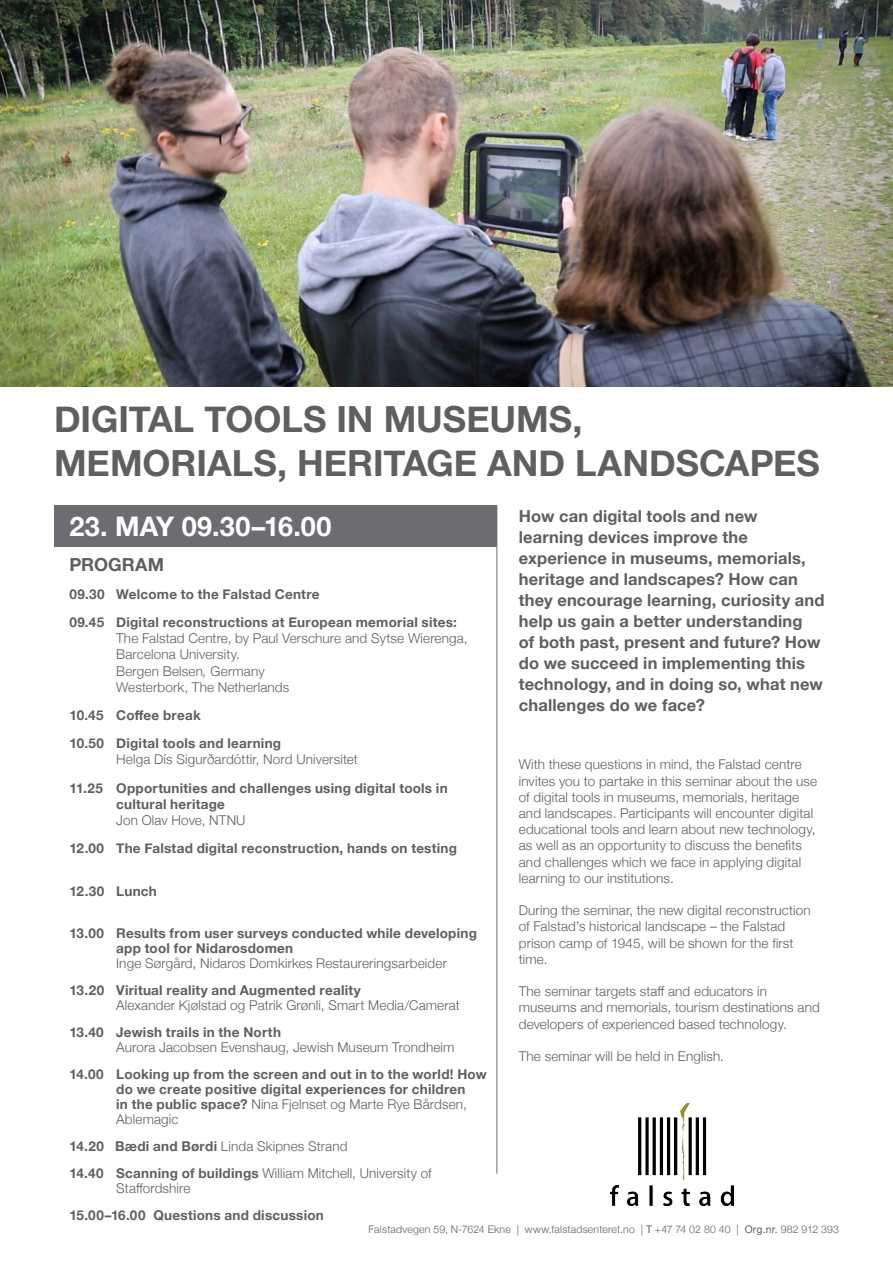
<style>
.page{position:relative;width:893px;height:1263px;background:#fff}
.page>*{position:absolute;margin:0;border:0;box-sizing:border-box;transform-origin:0 0}
.t1{font:700 36px/43.2px "Helvetica Neue";color:#5f5f62}
.t2{font:700 27px "Helvetica Neue";letter-spacing:.01em;color:#fff}
.t3{font:700 18px "Helvetica Neue";letter-spacing:.005em;color:#5f5f62}
.t4{font:700 16.5px/21px "Helvetica Neue";letter-spacing:.01em;color:#5f5f62}
.t5{font:300 13.5px/16.2px "Helvetica Neue";letter-spacing:.01em;color:#5f5f62}
.t6{font:700 13.5px/15px "Helvetica Neue";letter-spacing:.02em;color:#5f5f62}
.t7{font:300 10.5px "Helvetica Neue";letter-spacing:.015em;color:#5f5f62}
.s1{font-style:italic}
.s2{font-weight:300}
.s3{font-weight:700}
.s4{font-weight:400}
</style>
<div class="page">
<div style="left:54px;top:505px;width:443px;height:41px;background:#6c6d70"></div>
<hr style="left:496px;top:505px;width:1px;height:669px;background:#6c6d70">
<img style="left:0;top:0;width:893px;height:387px">
<img style="left:610px;top:1103px;width:123px;height:103px">
<h1 class="t1" style="left:54px;top:399px;width:767px">DIGITAL TOOLS IN MUSEUMS,<br>MEMORIALS, HERITAGE AND LANDSCAPES</h1>
<h2 class="t2" style="left:69px;top:505px;width:264px">23. MAY 09.30–16.00</h2>
<h3 class="t3" style="left:69px;top:550px;width:96px">PROGRAM</h3>
<p class="t6" style="left:69px;top:580px;width:389px;line-height:28.2px">09.30 Welcome to the Falstad Centre<br>09.45 Digital reconstructions at European memorial sites:</p>
<p class="t5" style="left:116px;top:629px;width:353px">The Falstad Centre, by Paul Verschure and Sytse Wierenga, Barcelona University.<br>Bergen Belsen<span class="s1">,</span> Germany<br>Westerbork, The Netherlands</p>
<p class="t6" style="left:69px;top:701px;width:213px;line-height:28.2px">10.45 Coffee break<br>10.50 Digital tools and learning</p>
<p class="t5" style="left:116px;top:750px;width:243px">Helga Dís Sigurðardóttir, Nord Universitet</p>
<p class="t6" style="left:116px;top:780px;width:333px;line-height:16.2px;text-indent:-47px">11.25 Opportunities and challenges using digital tools in cultural heritage</p>
<p class="t5" style="left:116px;top:811px;width:131px">Jon Olav Hove, NTNU</p>
<p class="t6" style="left:69px;top:841px;width:389px">12.00 The Falstad digital reconstruction, hands on testing</p>
<p class="t6" style="left:69px;top:884px;width:89px">12.30 Lunch</p>
<p class="t6" style="left:116px;top:926px;width:362px;text-indent:-47px">13.00 Results from user surveys conducted while developing app tool for Nidarosdomen</p>
<p class="t5" style="left:116px;top:954px;width:332px">Inge Sørgård, Nidaros Domkirkes Restaureringsarbeider</p>
<p class="t6" style="left:69px;top:983px;width:293px">13.20 Viritual reality and Augmented reality</p>
<p class="t5" style="left:116px;top:996px;width:345px">Alexander Kjølstad og Patrik Grønli, Smart Media/Camerat</p>
<p class="t6" style="left:69px;top:1025px;width:213px">13.40 Jewish trails in the North</p>
<p class="t5" style="left:116px;top:1038px;width:340px">Aurora Jacobsen Evenshaug, Jewish Museum Trondheim</p>
<p class="t6" style="left:116px;top:1067px;width:372px;text-indent:-47px">14.00 Looking up from the screen and out in to the world! How do we create positive digital experiences for children<br>in the public space? <span class="s2">Nina Fjelnset og Marte Rye Bårdsen, Ablemagic</span></p>
<p class="t5" style="left:69px;top:1132px;width:364px;line-height:27px"><span class="s3">14.20 Bædi and Børdi</span> Linda Skipnes Strand<br><span class="s3">14.40 Scanning of buildings</span> William Mitchell, University of</p>
<p class="t5" style="left:116px;top:1179px;width:76px">Staffordshire</p>
<p class="t6" style="left:69px;top:1208px;width:256px">15.00–16.00 Questions and discussion</p>
<p class="t4" style="left:519px;top:506px;width:307px">How can digital tools and new learning devices improve the experience in museums, memorials, heritage and landscapes? How can they encourage learning, curiosity and help us gain a better understanding<br>of both past, present and future? How do we succeed in implementing this technology, and in doing so, what new challenges do we face?</p>
<p class="t5" style="left:519px;top:755px;width:300px">With these questions in mind, the Falstad centre invites you to partake in this seminar about the use of digital tools in museums, memorials, heritage and landscapes. Participants will encounter digital educational tools and learn about new technology, as well as an opportunity to discuss the benefits and challenges which we face in applying digital learning to our institutions.</p>
<p class="t5" style="left:519px;top:901px;width:293px">During the seminar, the new digital reconstruction of Falstad’s historical landscape – the Falstad prison camp of 1945, will be shown for the first time.</p>
<p class="t5" style="left:519px;top:982px;width:303px">The seminar targets staff and educators in museums and memorials, tourism destinations and developers of experienced based technology.</p>
<p class="t5" style="left:519px;top:1047px;width:207px">The seminar will be held in English.</p>
<p class="t7" style="left:369px;top:1221px;width:472px">Falstadvegen 59, N-7624 Ekne | www.falstadsenteret.no | <span class="s4">T</span> +47 74 02 80 40 | <span class="s4">Org.nr.</span> 982 912 393</p>
</div>
